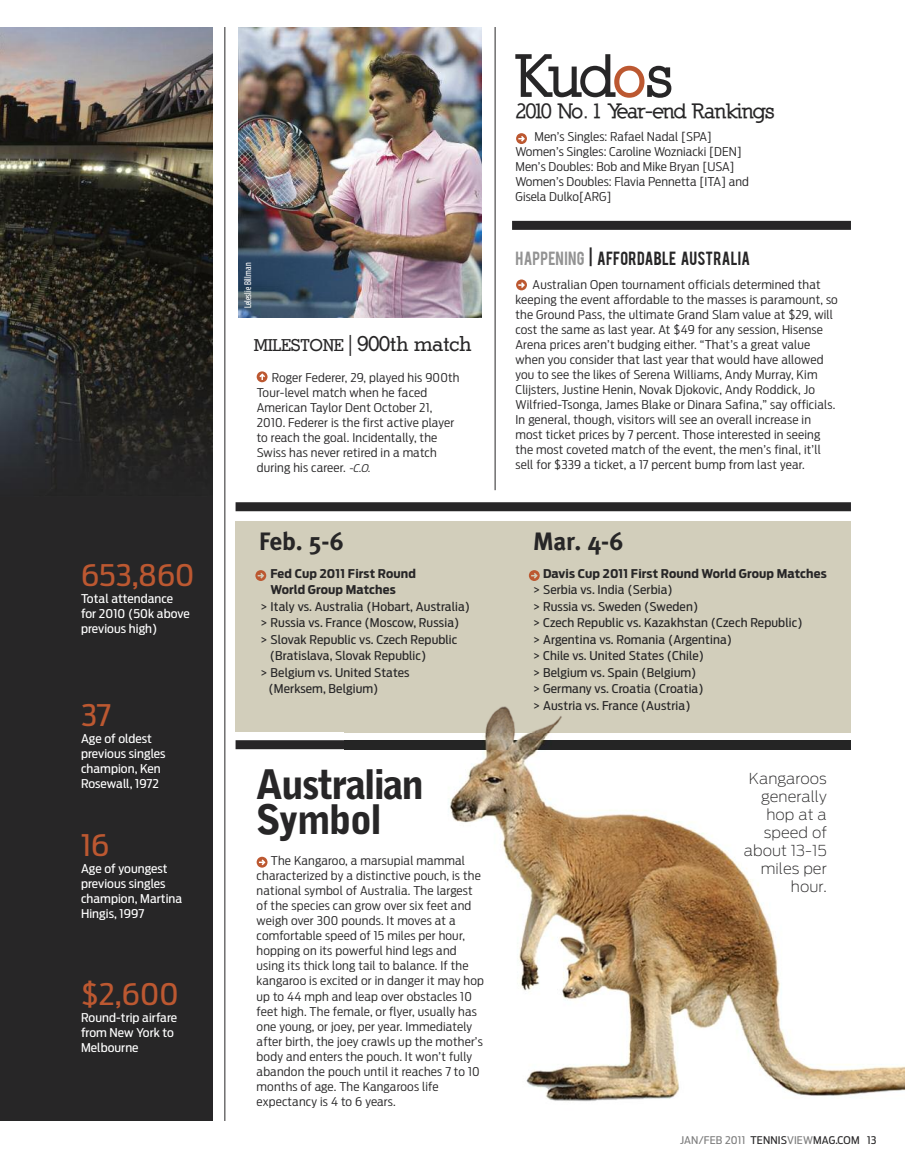
<style>
.page{position:relative;width:905px;height:1175px;background:#fff}
.page>*{position:absolute;margin:0;border:0;box-sizing:border-box;transform-origin:0 0}
.t1{font:800 60px "Nilland";letter-spacing:-.035em;color:#272627}
.t2{font:900 40.5px/35.1px "Bell Gothic Std";letter-spacing:-.045em;color:#272627}
.t3{font:29.55px "Antenna Cond Beta";letter-spacing:.005em;color:#bc5831;scale:1.1 1}
.t4{font:700 25.2px "Meta";letter-spacing:-.005em;color:#272627}
.t5{font:800 21px "Nilland";letter-spacing:-.03em;color:#272627}
.t6{font:500 21px "Stymie BT";letter-spacing:-.03em;color:#272627}
.t7{font:200 15px/18px "Antenna Beta";color:#272627;text-align:right}
.t8{font:15px "Bebas";letter-spacing:.02em;color:#272627}
.t9{font:300 12px/15px "Antenna Cond Beta";letter-spacing:.015em;color:#272627;scale:1.1 1}
.t10{font:12px/16.5px "Antenna Cond Beta";letter-spacing:.01em;color:#272627;scale:1.1 1}
.t11{font:12px/15px "Antenna Cond Beta";letter-spacing:.005em;color:#fff;scale:1.1 1}
.t12{font:700 12px/16.5px "Antenna Cond Beta";letter-spacing:.01em;color:#272627;scale:1.1 1}
.t13{font:10.5px "Antenna Cond Beta";letter-spacing:.015em;color:#7d7d7d;scale:1.1 1}
.t14{font:9px "Antenna Ext Cond Beta";letter-spacing:.015em;color:#fff}
.s1{font-size:16.5px}
.s2{font-style:italic;font-size:10.5px}
.s3{color:#bc5831}
.s4{color:#939393}
.s5{color:#272627}
</style>
<div class="page">
<div style="left:0;top:27px;width:212px;height:1093px;background:#272627"></div>
<img style="left:0;top:27px;width:212px;height:266px">
<img style="left:0;top:293px;width:212px;height:181px">
<div style="left:235px;top:521px;width:615px;height:211px;background:#d2cebb"></div>
<hr style="left:224px;top:27px;width:1px;height:1094px;background:#272627">
<hr style="left:494px;top:27px;width:1px;height:463px;background:#272627">
<div style="left:235px;top:502px;width:615px;height:9px;background:#272627"></div>
<div style="left:235px;top:740px;width:615px;height:9px;background:#272627"></div>
<div style="left:512px;top:221px;width:338px;height:9px;background:#272627"></div>
<img style="left:239px;top:27px;width:242px;height:290px">
<svg style="left:257px;top:371px;width:10px;height:11px"></svg>
<svg style="left:516px;top:133px;width:11px;height:11px"></svg>
<svg style="left:516px;top:279px;width:11px;height:11px"></svg>
<img style="left:344px;top:671px;width:560px;height:431px">
<img style="left:344px;top:671px;width:506px;height:61px">
<img style="left:344px;top:740px;width:506px;height:9px">
<svg style="left:255px;top:570px;width:11px;height:11px"></svg>
<svg style="left:529px;top:570px;width:10px;height:11px"></svg>
<svg style="left:256px;top:856px;width:11px;height:11px"></svg>
<h3 class="t3" style="left:81px;top:558px;width:105px">653,860</h3>
<p class="t11" style="left:81px;top:591px;width:100px">Total attendance for 2010 (50k above previous high)</p>
<h3 class="t3" style="left:81px;top:698px;width:29px">37</h3>
<p class="t11" style="left:81px;top:731px;width:78px">Age of oldest previous singles champion, Ken<br>Rosewall, 1972</p>
<h3 class="t3" style="left:81px;top:828px;width:27px">16</h3>
<p class="t11" style="left:81px;top:861px;width:93px">Age of youngest previous singles champion, Martina<br>Hingis, 1997</p>
<h3 class="t3" style="left:81px;top:977px;width:90px">$2,600</h3>
<p class="t11" style="left:81px;top:1010px;width:89px">Round-trip airfare from New York to<br>Melbourne</p>
<p class="t14" style="left:243px;top:308px;width:47px;rotate:-90deg">Leleslie Billman</p>
<h3 class="t6" style="left:254px;top:336px;width:219px"><span class="s1">MILESTONE</span>|900th match</h3>
<p class="t9" style="left:257px;top:370px;width:186px;text-indent:15px">Roger Federer, 29, played his 900th Tour-level match when he faced American Taylor Dent October 21, 2010. Federer is the first active player to reach the goal. Incidentally, the Swiss has never retired in a match during his career. <span class="s2">-C.O.</span></p>
<h1 class="t1" style="left:515px;top:40px;width:159px">Kud<span class="s3">o</span>s</h1>
<h3 class="t5" style="left:515px;top:99px;width:261px">2010 No. 1 Year-end Rankings</h3>
<p class="t9" style="left:515px;top:130px;width:214px;text-indent:19px">Men’s Singles: Rafael Nadal [SPA] Women’s Singles: Caroline Wozniacki [DEN] Men’s Doubles: Bob and Mike Bryan [USA] Women’s Doubles: Flavia Pennetta [ITA] and Gisela Dulko[ARG]</p>
<p class="t8" style="left:515px;top:248px;width:236px"><span class="s4">HAPPENING</span> | AFFORDABLE AUSTRALIA</p>
<p class="t9" style="left:515px;top:277px;width:294px;text-indent:17px">Australian Open tournament officials determined that keeping the event affordable to the masses is paramount, so the Ground Pass, the ultimate Grand Slam value at $29, will cost the same as last year. At $49 for any session, Hisense Arena prices aren’t budging either. “That’s a great value when you consider that last year that would have allowed you to see the likes of Serena Williams, Andy Murray, Kim Clijsters, Justine Henin, Novak Djokovic, Andy Roddick, Jo Wilfried-Tsonga, James Blake or Dinara Safina,” say officials.<br>In general, though, visitors will see an overall increase in most ticket prices by 7 percent. Those interested in seeing the most coveted match of the event, the men’s final, it’ll sell for $339 a ticket, a 17 percent bump from last year.</p>
<h3 class="t4" style="left:259px;top:532px;width:86px">Feb. 5-6</h3>
<h3 class="t4" style="left:533px;top:532px;width:92px">Mar. 4-6</h3>
<p class="t12" style="left:270px;top:565px;width:134px">Fed Cup 2011 First Round<br>World Group Matches</p>
<p class="t10" style="left:260px;top:598px;width:192px">&gt; Italy vs. Australia (Hobart, Australia)</p>
<p class="t10" style="left:260px;top:614px;width:182px">&gt; Russia vs. France (Moscow, Russia)</p>
<p class="t10" style="left:260px;top:631px;width:181px">&gt; Slovak Republic vs. Czech Republic</p>
<p class="t10" style="left:270px;top:647px;width:144px">(Bratislava, Slovak Republic)</p>
<p class="t10" style="left:260px;top:664px;width:137px">&gt; Belgium vs. United States</p>
<p class="t10" style="left:268px;top:680px;width:102px">(Merksem, Belgium)</p>
<p class="t12" style="left:543px;top:565px;width:259px">Davis Cup 2011 First Round World Group Matches</p>
<p class="t10" style="left:532px;top:581px;width:247px">&gt; Serbia vs. India (Serbia)<br>&gt; Russia vs. Sweden (Sweden)<br>&gt; Czech Republic vs. Kazakhstan (Czech Republic) &gt; Argentina vs. Romania (Argentina)<br>&gt; Chile vs. United States (Chile)<br>&gt; Belgium vs. Spain (Belgium)<br>&gt; Germany vs. Croatia (Croatia)<br>&gt; Austria vs. France (Austria)</p>
<h2 class="t2" style="left:256px;top:770px;width:170px">Australian<br>Symbol</h2>
<p class="t9" style="left:256px;top:853px;width:208px;text-indent:14px">The Kangaroo, a marsupial mammal characterized by a distinctive pouch, is the national symbol of Australia. The largest of the species can grow over six feet and weigh over 300 pounds. It moves at a comfortable speed of 15 miles per hour, hopping on its powerful hind legs and using its thick long tail to balance. If the kangaroo is excited or in danger it may hop up to 44 mph and leap over obstacles 10 feet high. The female, or flyer, usually has one young, or joey, per year. Immediately after birth, the joey crawls up the mother’s body and enters the pouch. It won’t fully abandon the pouch until it reaches 7 to 10 months of age. The Kangaroos life expectancy is 4 to 6 years.</p>
<p class="t7" style="left:744px;top:770px;width:84px">Kangaroos generally hop at a speed of about 13-15 miles per hour.</p>
<p class="t13" style="left:680px;top:1133px;width:180px">JAN/FEB 2011 <span class="s5">TENNIS</span>VIEW<span class="s5">MAG.COM 13</span></p>
</div>
